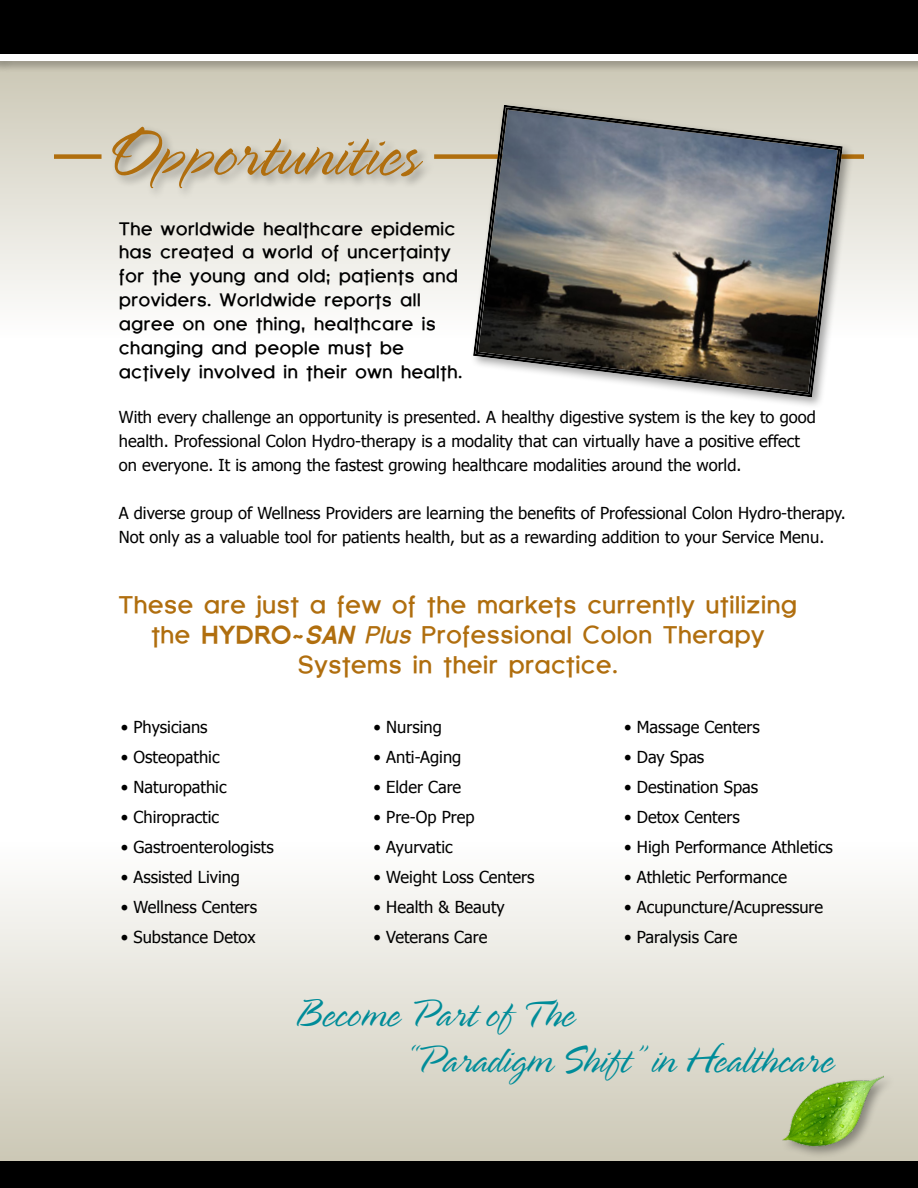
<style>
.page{position:relative;width:918px;height:1188px;background:#fff}
.page>*{position:absolute;margin:0;border:0;box-sizing:border-box;transform-origin:0 0}
.t1{font:300 72px "Spring";color:#b06e0e}
.t2{font:300 42px/45.9px "Spring";color:#008c99}
.t3{font:700 24px/30px "Florencesans";color:#b06e0e;text-align:center}
.t4{font:700 18px/24px "Florencesans";color:#000}
.t5{font:16.5px/24px "Tahoma";color:#000}
.s1{font-weight:900}
.s2{font-weight:900;font-style:italic}
.s3{font-style:italic}
</style>
<div class="page">
<div style="left:0;top:52px;width:918px;height:286px;background:linear-gradient(to bottom,#c9c5b2,#fefefe)"></div>
<div style="left:0;top:842px;width:918px;height:332px;background:linear-gradient(to bottom,#fefefe,#cac6b3)"></div>
<div style="left:0;top:0;width:918px;height:57px;background:#000"></div>
<div style="left:0;top:1161px;width:918px;height:27px;background:#000"></div>
<div style="left:0;top:51px;width:918px;height:23px;background:#000;opacity:.35"></div>
<div style="left:0;top:54px;width:918px;height:6px;background:#fff"></div>
<div style="left:781px;top:1074px;width:115px;height:85px;background:#000;opacity:.35"></div>
<img style="left:777px;top:1075px;width:107px;height:75px">
<div style="left:54px;top:154px;width:48px;height:5px;background:#b06e0e"></div>
<div style="left:434px;top:154px;width:430px;height:5px;background:#b06e0e"></div>
<div style="left:109px;top:124px;width:326px;height:76px;background:#000;opacity:.35"></div>
<div style="left:470px;top:102px;width:385px;height:308px;background:#000;opacity:.35"></div>
<img style="left:472px;top:104px;width:372px;height:295px">
<h1 class="t1" style="left:105px;top:117px;width:314px">Opportunities</h1>
<p class="t4" style="left:119px;top:216px;width:346px">The worldwide healthcare epidemic has created a world of uncertainty for the young and old; patients and providers. Worldwide reports all agree on one thing, healthcare is changing and people must be actively involved in their own health.</p>
<p class="t5" style="left:119px;top:404px;width:699px">With every challenge an opportunity is presented. A healthy digestive system is the key to good health. Professional Colon Hydro-therapy is a modality that can virtually have a positive effect on everyone. It is among the fastest growing healthcare modalities around the world.</p>
<p class="t5" style="left:119px;top:500px;width:729px">A diverse group of Wellness Providers are learning the benefits of Professional Colon Hydro-therapy.<br>Not only as a valuable tool for patients health, but as a rewarding addition to your Service Menu.</p>
<h3 class="t3" style="left:118px;top:589px;width:680px">These are just a few of the markets currently utilizing the <span class="s1">HYDRO~</span><span class="s2">SAN</span> <span class="s3">Plus</span> Professional Colon Therapy<br>Systems in their practice.</h3>
<p class="t5" style="left:121px;top:714px;width:88px">• Physicians</p>
<p class="t5" style="left:121px;top:744px;width:100px">• Osteopathic</p>
<p class="t5" style="left:121px;top:774px;width:107px">• Naturopathic</p>
<p class="t5" style="left:121px;top:804px;width:100px">• Chiropractic</p>
<p class="t5" style="left:121px;top:834px;width:154px">• Gastroenterologists</p>
<p class="t5" style="left:121px;top:864px;width:121px">• Assisted Living</p>
<p class="t5" style="left:121px;top:894px;width:138px">• Wellness Centers</p>
<p class="t5" style="left:121px;top:924px;width:136px">• Substance Detox</p>
<p class="t5" style="left:374px;top:714px;width:70px">• Nursing</p>
<p class="t5" style="left:374px;top:744px;width:89px">• Anti-Aging</p>
<p class="t5" style="left:374px;top:774px;width:89px">• Elder Care</p>
<p class="t5" style="left:374px;top:804px;width:103px">• Pre-Op Prep</p>
<p class="t5" style="left:374px;top:834px;width:81px">• Ayurvatic</p>
<p class="t5" style="left:374px;top:864px;width:162px">• Weight Loss Centers</p>
<p class="t5" style="left:374px;top:894px;width:133px">• Health &amp; Beauty</p>
<p class="t5" style="left:374px;top:924px;width:115px">• Veterans Care</p>
<p class="t5" style="left:624px;top:714px;width:137px">• Massage Centers</p>
<p class="t5" style="left:624px;top:744px;width:82px">• Day Spas</p>
<p class="t5" style="left:624px;top:774px;width:136px">• Destination Spas</p>
<p class="t5" style="left:624px;top:804px;width:117px">• Detox Centers</p>
<p class="t5" style="left:624px;top:834px;width:210px">• High Performance Athletics</p>
<p class="t5" style="left:624px;top:864px;width:165px">• Athletic Performance</p>
<p class="t5" style="left:624px;top:894px;width:200px">• Acupuncture/Acupressure</p>
<p class="t5" style="left:624px;top:924px;width:115px">• Paralysis Care</p>
<h2 class="t2" style="left:402px;top:993px;width:433px;text-indent:-107px">Become Part of T he<br>“Paradigm Shift” in Healthcare</h2>
</div>
